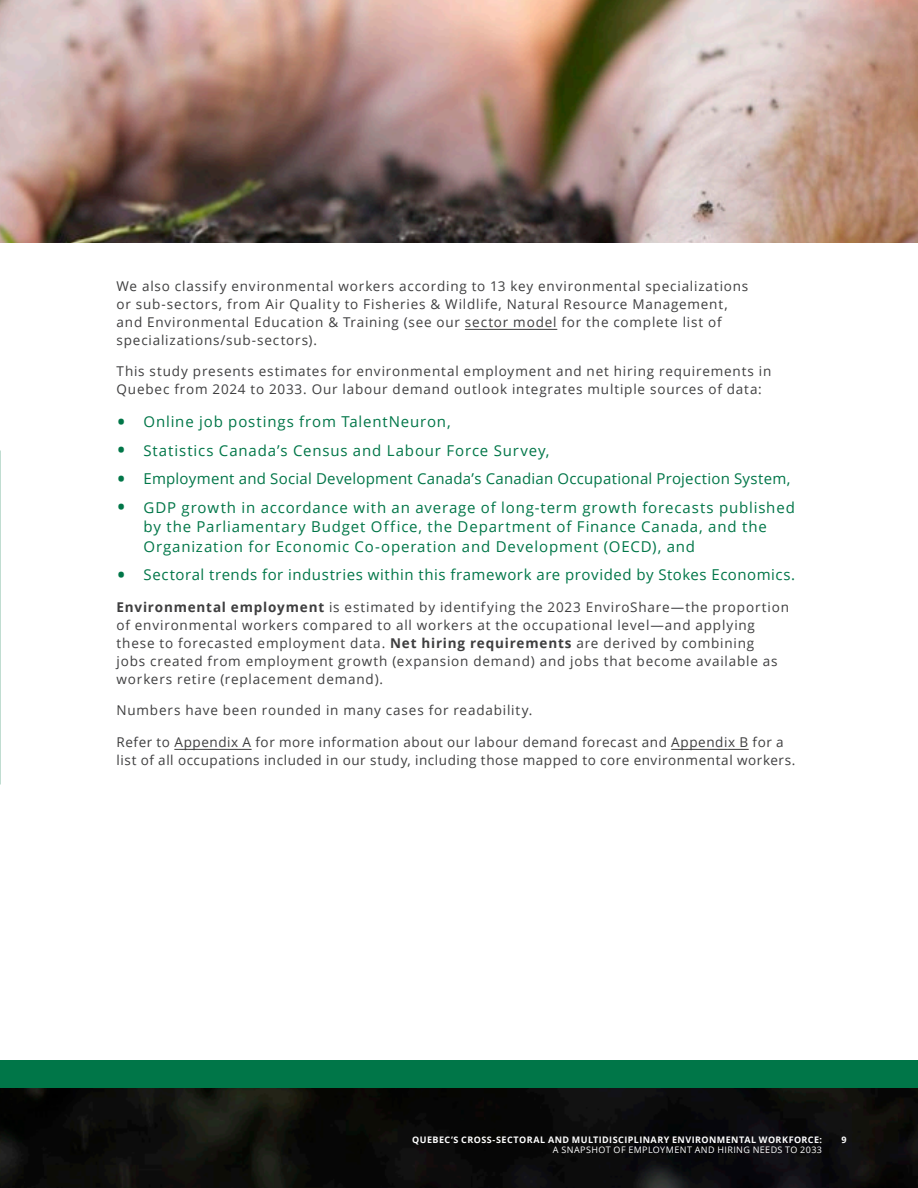
<style>
.page{position:relative;width:918px;height:1188px;background:#fff}
.page>*{position:absolute;margin:0;border:0;box-sizing:border-box;transform-origin:0 0}
.t1{font:15px/19.5px "Open Sans";letter-spacing:.055em;color:#007648}
.t2{font:15px "Open Sans";letter-spacing:.015em;color:#007648}
.t3{font:15px "Open Sans";letter-spacing:.035em;color:#007648}
.Body_text{font:13.5px/18px "Open Sans";letter-spacing:.06em;color:#3e3e3f}
.Body_text-2{font:13.5px/18px "Open Sans";letter-spacing:.04em;color:#3e3e3f}
.t4{font:700 9px "Open Sans";letter-spacing:.05em;color:#fff}
.t5{font:9px "Open Sans";letter-spacing:.045em;color:#fff}
.s1{font-size:25.5px}
.s2{font-weight:700}
</style>
<div class="page">
<img style="left:0;top:0;width:918px;height:1188px">
<div style="left:0;top:243px;width:918px;height:844px;background:#fff"></div>
<svg style="left:0;top:450px;width:1px;height:335px"></svg>
<hr style="left:465px;top:329px;width:92px;height:1px;background:#3e3e3f">
<hr style="left:174px;top:749px;width:78px;height:1px;background:#3e3e3f">
<hr style="left:671px;top:749px;width:78px;height:1px;background:#3e3e3f">
<div style="left:0;top:1060px;width:918px;height:27px;background:#007648"></div>
<p class="Body_text" style="left:117px;top:276px;width:633px">We also classify environmental workers according to 13 key environmental specializations or sub-sectors, from Air Quality to Fisheries &amp; Wildlife, Natural Resource Management, and Environmental Education &amp; Training (see our sector model for the complete list of specializations/sub-sectors).</p>
<p class="Body_text" style="left:117px;top:362px;width:656px">This study presents estimates for environmental employment and net hiring requirements in<br>Quebec from 2024 to 2033. Our labour demand outlook integrates multiple sources of data:</p>
<p class="t1" style="left:117px;top:411px;width:336px"><span class="s1">•</span> Online job postings from TalentNeuron,</p>
<p class="t1" style="left:117px;top:440px;width:435px"><span class="s1">•</span> Statistics Canada’s Census and Labour Force Survey,</p>
<p class="t2" style="left:117px;top:468px;width:675px"><span class="s1">•</span> Employment and Social Development Canada’s Canadian Occupational Projection System,</p>
<p class="t1" style="left:144px;top:497px;width:653px;text-indent:-27px"><span class="s1">•</span> GDP growth in accordance with an average of long-term growth forecasts published by the Parliamentary Budget Office, the Department of Finance Canada, and the<br>Organization for Economic Co-operation and Development (OECD), and</p>
<p class="t3" style="left:117px;top:564px;width:680px"><span class="s1">•</span> Sectoral trends for industries within this framework are provided by Stokes Economics.</p>
<p class="Body_text" style="left:117px;top:597px;width:674px"><span class="s2">Environmental employment</span> is estimated by identifying the 2023 EnviroShare—the proportion of environmental workers compared to all workers at the occupational level—and applying these to forecasted employment data. <span class="s2">Net hiring requirements</span> are derived by combining<br>jobs created from employment growth (expansion demand) and jobs that become available as workers retire (replacement demand).</p>
<p class="Body_text" style="left:117px;top:701px;width:417px">Numbers have been rounded in many cases for readability.</p>
<p class="Body_text-2" style="left:117px;top:732px;width:680px">Refer to Appendix A for more information about our labour demand forecast and Appendix B for a list of all occupations included in our study, including those mapped to core environmental workers.</p>
<p class="t4" style="left:412px;top:1133px;width:411px">QUEBEC’S CROSS-SECTORAL AND MULTIDISCIPLINARY ENVIRONMENTAL WORKFORCE:</p>
<p class="t4" style="left:841px;top:1133px;width:7px">9</p>
<p class="t5" style="left:553px;top:1144px;width:271px">A SNAPSHOT OF EMPLOYMENT AND HIRING NEEDS TO 2033</p>
</div>
